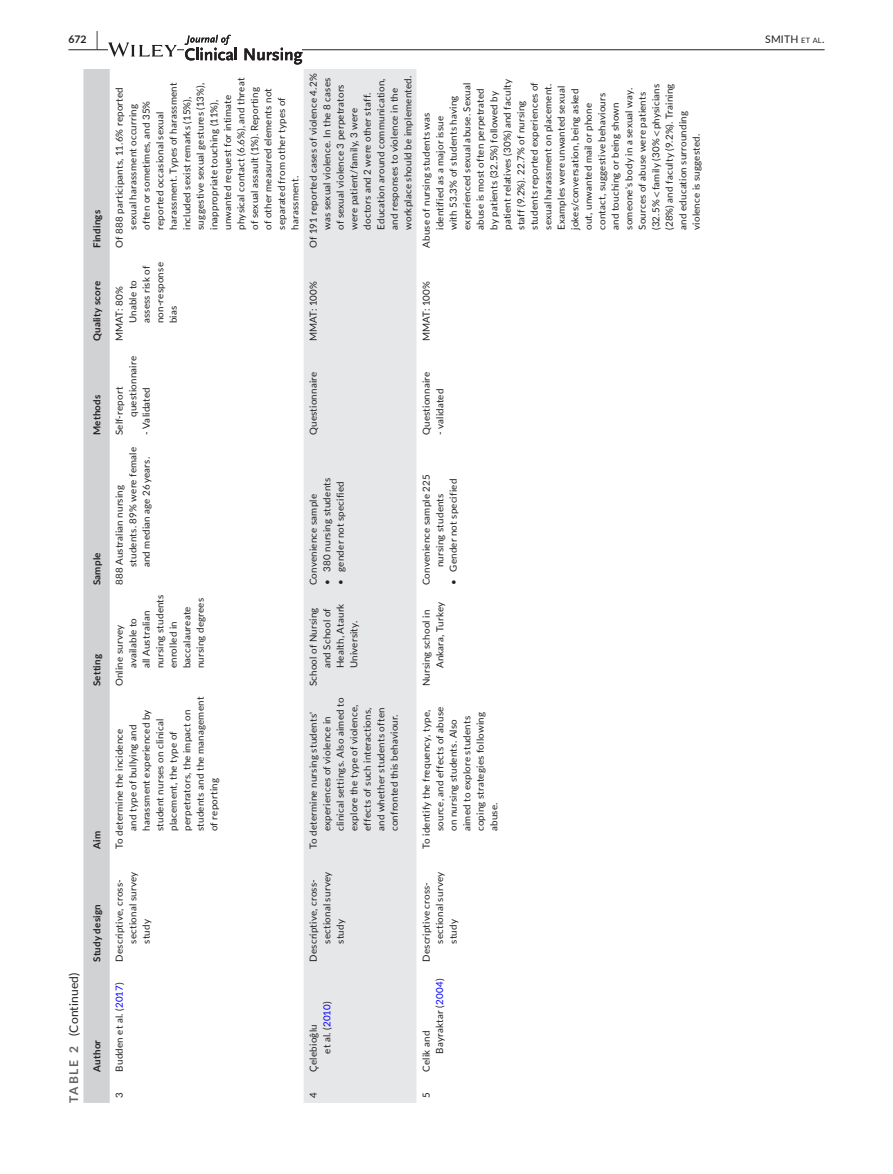
<style>
.page{position:relative;width:893px;height:1174px;background:#fff}
.page>*{position:absolute;margin:0;border:0;box-sizing:border-box;transform-origin:0 0}
.t1{font:12px "Lato";letter-spacing:.015em;color:#231f20}
.t2{font:10.5px "Lato";letter-spacing:.02em;color:#231f20}
.t3{font:700 10.5px "Lato";color:#231f20}
.t4{font:9.75px/13.5px "Lato";letter-spacing:.02em;color:#231f20}
.t5{font:700 9.75px "Lato";letter-spacing:.02em;color:#231f20}
.s1{font-size:19.5px}
.s2{font-size:7.35px}
.s3{font-weight:700;color:#636366}
.s4{color:#00f}
.s5{font-family:"STIX"}
</style>
<div class="page">
<hr style="left:68px;top:49px;width:756px;height:1px;background:#231f20">
<svg style="left:108px;top:42px;width:69px;height:15px"></svg>
<div style="left:185px;top:35px;width:117px;height:30px;background:#fff"></div>
<svg style="left:185px;top:35px;width:52px;height:25px"></svg>
<svg style="left:244px;top:48px;width:58px;height:17px"></svg>
<svg style="left:83px;top:69px;width:27px;height:1033px;background:#d3d4d6"></svg>
<div style="left:304px;top:69px;width:112px;height:1033px;background:#e6e7e9"></div>
<p class="t3" style="left:68px;top:31px;width:31px">672 <span class="s1">|</span></p>
<p class="t2" style="left:765px;top:31px;width:61px">SMITH <span class="s2">et al</span>.</p>
<p class="t1" style="left:65px;top:1102px;width:132px;rotate:-90deg"><span class="s3">TABLE 2</span> (Continued)</p>
<p class="t5" style="left:90px;top:248px;width:39px;rotate:-90deg">Findings</p>
<p class="t5" style="left:90px;top:341px;width:62px;rotate:-90deg">Quality score</p>
<p class="t5" style="left:90px;top:435px;width:42px;rotate:-90deg">Methods</p>
<p class="t5" style="left:90px;top:585px;width:34px;rotate:-90deg">Sample</p>
<p class="t5" style="left:90px;top:686px;width:34px;rotate:-90deg">Setting</p>
<p class="t5" style="left:90px;top:849px;width:19px;rotate:-90deg">Aim</p>
<p class="t5" style="left:90px;top:961px;width:59px;rotate:-90deg">Study design</p>
<p class="t5" style="left:90px;top:1071px;width:33px;rotate:-90deg">Author</p>
<p class="t4" style="left:112px;top:230px;width:153px;text-indent:-18px;rotate:-90deg">Of 888 participants, 11.6% reported sexual harassment occurring often or sometimes, and 35% reported occasional sexual harassment. Types of harassment included sexist remarks (15%), suggestive sexual gestures (13%), inappropriate touching (11%), unwanted request for intimate physical contact (6.6%), and threat of sexual assault (1%). Reporting of other measured elements not separated from other types of harassment.</p>
<p class="t4" style="left:112px;top:323px;width:62px;text-indent:-18px;rotate:-90deg">MMAT: 80%<br>Unable to assess risk of non-response bias</p>
<p class="t4" style="left:112px;top:417px;width:62px;text-indent:-18px;rotate:-90deg">Self-report questionnaire</p>
<p class="t4" style="left:139px;top:435px;width:49px;rotate:-90deg">- Validated</p>
<p class="t4" style="left:112px;top:567px;width:122px;text-indent:-18px;rotate:-90deg">888 Australian nursing students. 89% were female and median age 26 years.</p>
<p class="t4" style="left:112px;top:668px;width:75px;text-indent:-18px;rotate:-90deg">Online survey available to<br>all Australian nursing students enrolled in baccalaureate nursing degrees</p>
<p class="t4" style="left:112px;top:831px;width:136px;text-indent:-18px;rotate:-90deg">To determine the incidence<br>and type of bullying and harassment experienced by student nurses on clinical placement, the type of perpetrators, the impact on students and the management of reporting</p>
<p class="t4" style="left:112px;top:943px;width:73px;text-indent:-18px;rotate:-90deg">Descriptive, cross&shy;sectional survey study</p>
<p class="t4" style="left:112px;top:1071px;width:91px;rotate:-90deg">Budden et al. (<span class="s4">2017</span>)</p>
<p class="t4" style="left:112px;top:1098px;width:7px;rotate:-90deg">3</p>
<p class="t4" style="left:306px;top:230px;width:158px;text-indent:-18px;rotate:-90deg">Of 191 reported cases of violence 4.2% was sexual violence. In the 8 cases of sexual violence 3 perpetrators were patient/family, 3 were doctors and 2 were other staff.<br>Education around communication, and responses to violence in the workplace should be implemented.</p>
<p class="t4" style="left:419px;top:230px;width:152px;text-indent:-18px;rotate:-90deg">Abuse of nursing students was identified as a major issue<br>with 53.3% of students having experienced sexual abuse. Sexual abuse is most often perpetrated by patients (32.5%) followed by patient relatives (30%) and faculty staff (9.2%). 22.7% of nursing students reported experiences of sexual harassment on placement.<br>Examples were unwanted sexual jokes/conversation, being asked out, unwanted mail or phone contact, suggestive behaviours and touching or being shown someone's body in a sexual way.<br>Sources of abuse were patients (32.5% <span class="s5">&lt;</span> family (30% <span class="s5">&lt;</span> physicians (28%) and faculty (9.2%). Training and education surrounding violence is suggested.</p>
<p class="t4" style="left:306px;top:341px;width:62px;rotate:-90deg">MMAT: 100%</p>
<p class="t4" style="left:306px;top:435px;width:65px;rotate:-90deg">Questionnaire</p>
<p class="t4" style="left:419px;top:341px;width:62px;rotate:-90deg">MMAT: 100%</p>
<p class="t4" style="left:419px;top:435px;width:65px;rotate:-90deg">Questionnaire</p>
<p class="t4" style="left:433px;top:435px;width:48px;rotate:-90deg">- validated</p>
<p class="t4" style="left:320px;top:585px;width:109px;rotate:-90deg">• 380 nursing students</p>
<p class="t4" style="left:333px;top:585px;width:106px;rotate:-90deg">• gender not specified</p>
<p class="t4" style="left:306px;top:585px;width:93px;rotate:-90deg">Convenience sample</p>
<p class="t4" style="left:306px;top:668px;width:66px;text-indent:-18px;rotate:-90deg">School of Nursing and School of<br>Health, Ataurk<br>University.</p>
<p class="t4" style="left:306px;top:831px;width:135px;text-indent:-18px;rotate:-90deg">To determine nursing students' experiences of violence in clinical settings. Also aimed to explore the type of violence, effects of such interactions, and whether students often confronted this behaviour.</p>
<p class="t4" style="left:306px;top:944px;width:73px;text-indent:-18px;rotate:-90deg">Descriptive, cross&shy;sectional survey study</p>
<p class="t4" style="left:306px;top:1053px;width:54px;text-indent:-18px;rotate:-90deg">Çelebioĝlu<br>et al. (<span class="s4">2010</span>)</p>
<p class="t4" style="left:306px;top:1098px;width:7px;rotate:-90deg">4</p>
<p class="t4" style="left:419px;top:585px;width:113px;text-align:center;rotate:-90deg">Convenience sample 225 nursing students</p>
<p class="t4" style="left:446px;top:585px;width:108px;rotate:-90deg">• Gender not specified</p>
<p class="t4" style="left:419px;top:668px;width:68px;text-indent:-18px;rotate:-90deg">Nursing school in<br>Ankara, Turkey</p>
<p class="t4" style="left:419px;top:831px;width:126px;text-indent:-18px;rotate:-90deg">To identify the frequency, type, source, and effects of abuse on nursing students. Also aimed to explore students coping strategies following abuse.</p>
<p class="t4" style="left:419px;top:944px;width:73px;text-indent:-18px;rotate:-90deg">Descriptive cross&shy;sectional survey study</p>
<p class="t4" style="left:419px;top:1053px;width:77px;text-indent:-18px;rotate:-90deg">Celik and<br>Bayraktar (<span class="s4">2004</span>)</p>
<p class="t4" style="left:419px;top:1098px;width:7px;rotate:-90deg">5</p>
</div>
